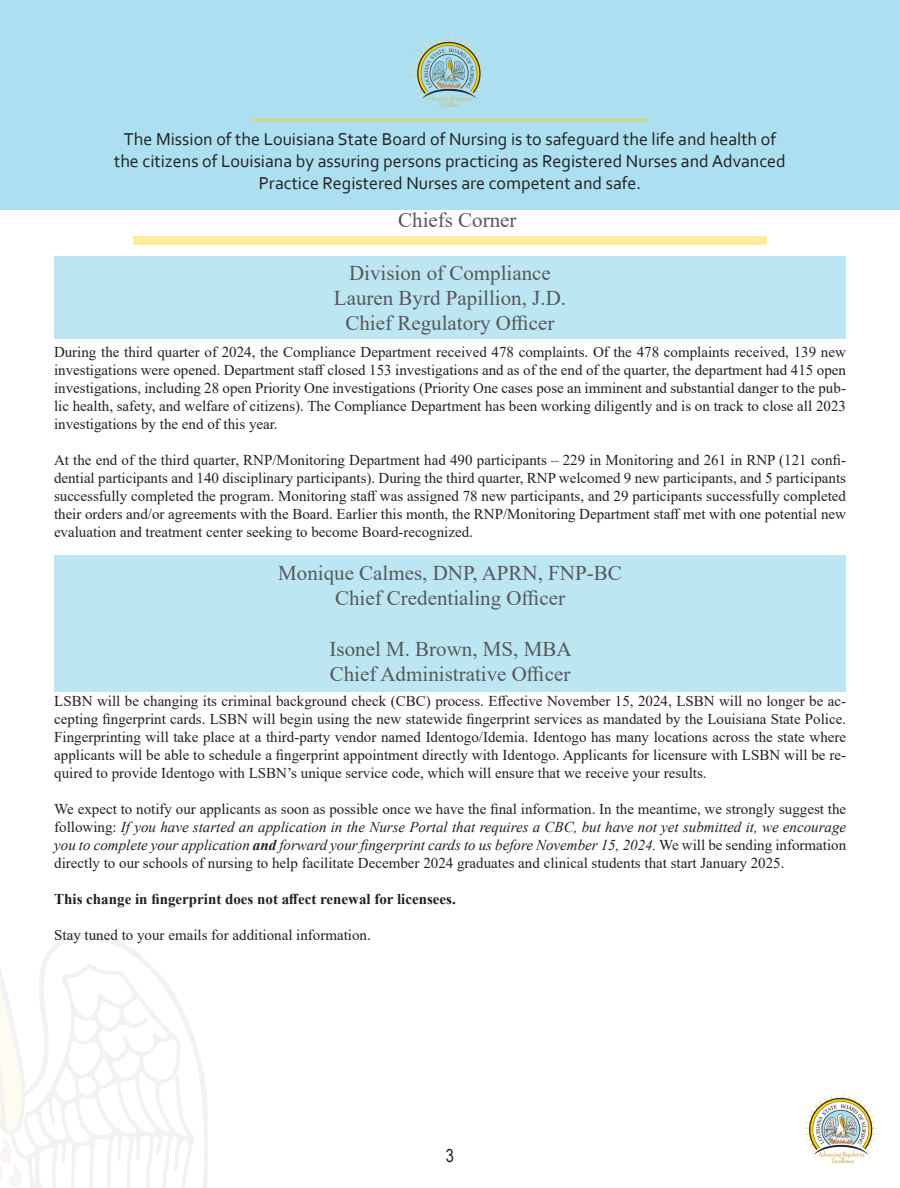
<style>
.page{position:relative;width:900px;height:1188px;background:#fff}
.page>*{position:absolute;margin:0;border:0;box-sizing:border-box;transform-origin:0 0}
.ED_Article_Title{font:21px/25.2px "Times New Roman";color:#57585a;text-align:center}
.t1{font:18px/21.6px "Corbel";color:#231f20;text-align:center}
.t2{font:18px "Arial Narrow";color:#231f20}
.ED_Article_Title-2{font:15px/18px "Times New Roman";color:#231f20;text-align:justify}
.ED_Article_Title-3{font:700 15px "Times New Roman";color:#231f20}
.s1{font-style:italic}
.s2{font-weight:700;font-style:italic}
</style>
<div class="page">
<svg style="left:127px;top:946px;width:81px;height:242px"></svg>
<svg style="left:0;top:935px;width:127px;height:253px"></svg>
<div style="left:0;top:0;width:900px;height:210px;background:#ace0f0"></div>
<hr style="left:252px;top:119px;width:396px;height:2px;background:#ffd204">
<img style="left:410px;top:36px;width:77px;height:71px">
<img style="left:803px;top:1092px;width:75px;height:72px">
<div style="left:134px;top:237px;width:633px;height:8px;background:#ffed9b"></div>
<div style="left:54px;top:256px;width:792px;height:83px;background:#bde6f3"></div>
<div style="left:54px;top:555px;width:792px;height:136px;background:#bde6f3"></div>
<p class="t1" style="left:114px;top:128px;width:673px">The Mission of the Louisiana State Board of Nursing is to safeguard the life and health of the citizens of Louisiana by assuring persons practicing as Registered Nurses and Advanced<br>Practice Registered Nurses are competent and safe.</p>
<p class="ED_Article_Title" style="left:398px;top:207px;width:120px">Chiefs Corner</p>
<p class="ED_Article_Title" style="left:349px;top:260px;width:203px">Division of Compliance</p>
<p class="ED_Article_Title" style="left:334px;top:285px;width:234px">Lauren Byrd Papillion, J.D.<br>Chief Regulatory Officer</p>
<p class="ED_Article_Title-2" style="left:54px;top:342px;width:794px">During the third quarter of 2024, the Compliance Department received 478 complaints. Of the 478 complaints received, 139 new investigations were opened. Department staff closed 153 investigations and as of the end of the quarter, the department had 415 open investigations, including 28 open Priority One investigations (Priority One cases pose an imminent and substantial danger to the pub&shy;lic health, safety, and welfare of citizens). The Compliance Department has been working diligently and is on track to close all 2023 investigations by the end of this year.</p>
<p class="ED_Article_Title-2" style="left:54px;top:450px;width:794px">At the end of the third quarter, RNP/Monitoring Department had 490 participants – 229 in Monitoring and 261 in RNP (121 confi&shy;dential participants and 140 disciplinary participants). During the third quarter, RNP welcomed 9 new participants, and 5 participants successfully completed the program. Monitoring staff was assigned 78 new participants, and 29 participants successfully completed their orders and/or agreements with the Board. Earlier this month, the RNP/Monitoring Department staff met with one potential new evaluation and treatment center seeking to become Board-recognized.</p>
<p class="ED_Article_Title" style="left:278px;top:560px;width:345px">Monique Calmes, DNP, APRN, FNP-BC</p>
<p class="ED_Article_Title" style="left:335px;top:585px;width:232px">Chief Credentialing Officer</p>
<p class="ED_Article_Title" style="left:330px;top:635px;width:244px">Isonel M. Brown, MS, MBA</p>
<p class="ED_Article_Title" style="left:330px;top:661px;width:242px">Chief Administrative Officer</p>
<p class="ED_Article_Title-2" style="left:54px;top:692px;width:793px">LSBN will be changing its criminal background check (CBC) process. Effective November 15, 2024, LSBN will no longer be ac&shy;cepting fingerprint cards. LSBN will begin using the new statewide fingerprint services as mandated by the Louisiana State Police.<br>Fingerprinting will take place at a third-party vendor named Identogo/Idemia. Identogo has many locations across the state where applicants will be able to schedule a fingerprint appointment directly with Identogo. Applicants for licensure with LSBN will be re&shy;quired to provide Identogo with LSBN’s unique service code, which will ensure that we receive your results.</p>
<p class="ED_Article_Title-2" style="left:54px;top:800px;width:794px">We expect to notify our applicants as soon as possible once we have the final information. In the meantime, we strongly suggest the following: <span class="s1">If you have started an application in the Nurse Portal that requires a CBC, but have not yet submitted it, we encourage you to complete your application</span> <span class="s2">and</span> <span class="s1">forward your fingerprint cards to us before November 15, 2024.</span> We will be sending information directly to our schools of nursing to help facilitate December 2024 graduates and clinical students that start January 2025.</p>
<p class="ED_Article_Title-3" style="left:54px;top:889px;width:403px">This change in fingerprint does not affect renewal for licensees.</p>
<p class="ED_Article_Title-2" style="left:54px;top:926px;width:318px">Stay tuned to your emails for additional information.</p>
<p class="t2" style="left:446px;top:1142px;width:10px">3</p>
</div>
